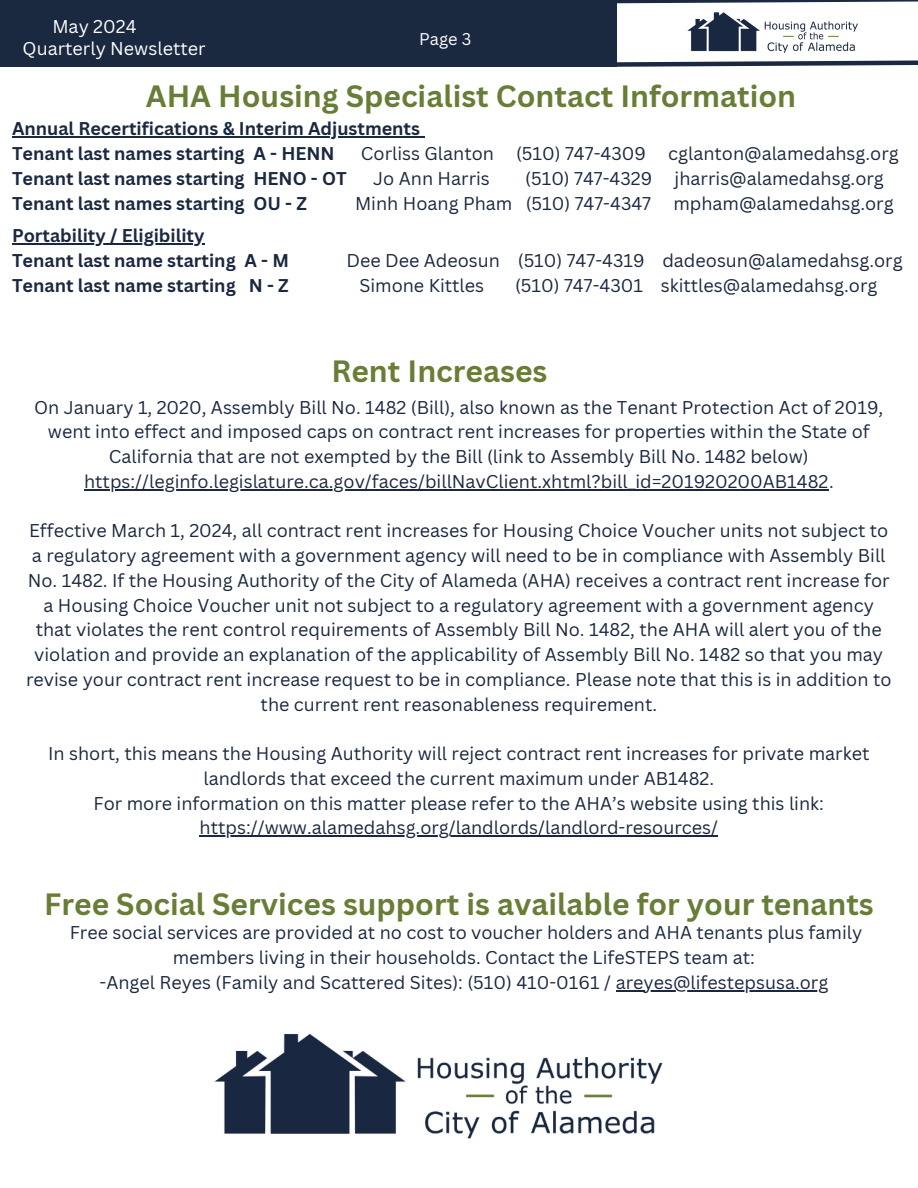
<style>
.page{position:relative;width:918px;height:1188px;background:#fff}
.page>*{position:absolute;margin:0;border:0;box-sizing:border-box;transform-origin:0 0}
.t1{font:700 30px "Canva Sans";color:#687e36}
.t2{font:18px/24.8px "Canva Sans";color:#1a2840;text-align:center}
.t3{font:700 18px "Canva Sans";color:#1a2840}
.t4{font:18px "Canva Sans";color:#fefefe}
.t5{font:16.5px "Canva Sans";color:#fefefe}
</style>
<div class="page">
<img style="left:687px;top:12px;width:171px;height:41px">
<svg style="left:617px;top:60px;width:301px;height:7px"></svg>
<div style="left:0;top:0;width:617px;height:67px;background:#1a2840"></div>
<hr style="left:12px;top:137px;width:409px;height:1px;background:#1a2840">
<hr style="left:12px;top:243px;width:193px;height:1px;background:#1a2840">
<hr style="left:84px;top:489px;width:745px;height:1px;background:#1a2840">
<hr style="left:200px;top:836px;width:518px;height:1px;background:#1a2840">
<hr style="left:616px;top:990px;width:212px;height:1px;background:#1a2840">
<svg style="left:617px;top:0;width:301px;height:4px"></svg>
<img style="left:214px;top:1034px;width:449px;height:105px">
<p class="t4" style="left:52px;top:14px;width:86px">May 2024</p>
<p class="t4" style="left:23px;top:36px;width:184px">Quarterly Newsletter</p>
<p class="t4" style="left:33px;top:17px;width:104px">March 2023</p>
<p class="t5" style="left:400px;top:27px;width:53px">Page 2</p>
<p class="t1" style="left:146px;top:74px;width:652px">AHA Housing Specialist Contact Information</p>
<h1 class="t5" style="left:419px;top:28px;width:54px">Page 3</h1>
<p class="t4" style="left:33px;top:38px;width:184px">Quarterly Newsletter</p>
<p class="t3" style="left:12px;top:116px;width:410px">Annual Recertifications &amp; Interim Adjustments</p>
<p class="t3" style="left:12px;top:141px;width:324px">Tenant last names starting A - HENN</p>
<p class="t2" style="left:361px;top:141px;width:539px">Corliss Glanton (510) 747-4309 cglanton@alamedahsg.org</p>
<p class="t3" style="left:12px;top:166px;width:336px">Tenant last names starting HENO - OT</p>
<p class="t2" style="left:373px;top:166px;width:118px">Jo Ann Harris</p>
<p class="t2" style="left:525px;top:166px;width:360px">(510) 747-4329 jharris@alamedahsg.org</p>
<p class="t3" style="left:12px;top:190px;width:296px">Tenant last names starting OU - Z</p>
<p class="t2" style="left:355px;top:190px;width:540px">Minh Hoang Pham (510) 747-4347 mpham@alamedahsg.org</p>
<p class="t3" style="left:12px;top:223px;width:194px">Portability / Eligibility</p>
<p class="t3" style="left:12px;top:248px;width:279px">Tenant last name starting A - M</p>
<p class="t2" style="left:346px;top:248px;width:558px">Dee Dee Adeosun (510) 747-4319 dadeosun@alamedahsg.org</p>
<p class="t3" style="left:12px;top:272px;width:278px">Tenant last name starting N - Z</p>
<p class="t2" style="left:359px;top:272px;width:126px">Simone Kittles</p>
<p class="t2" style="left:515px;top:272px;width:364px">(510) 747-4301 skittles@alamedahsg.org</p>
<h1 class="t1" style="left:331px;top:350px;width:218px">Rent Increases</h1>
<p class="t2" style="left:34px;top:394px;width:851px">On January 1, 2020, Assembly Bill No. 1482 (Bill), also known as the Tenant Protection Act of 2019, went into effect and imposed caps on contract rent increases for properties within the State of<br>California that are not exempted by the Bill (link to Assembly Bill No. 1482 below)</p>
<p class="t2" style="left:84px;top:469px;width:751px">https://leginfo.legislature.ca.gov/faces/billNavClient.xhtml?bill_id=201920200AB1482.</p>
<p class="t2" style="left:28px;top:518px;width:863px;text-align:left">Effective March 1, 2024, all contract rent increases for Housing Choice Voucher units not subject to a regulatory agreement with a government agency will need to be in compliance with Assembly Bill<br>No. 1482. If the Housing Authority of the City of Alameda (AHA) receives a contract rent increase for</p>
<p class="t2" style="left:26px;top:592px;width:867px">a Housing Choice Voucher unit not subject to a regulatory agreement with a government agency that violates the rent control requirements of Assembly Bill No. 1482, the AHA will alert you of the violation and provide an explanation of the applicability of Assembly Bill No. 1482 so that you may revise your contract rent increase request to be in compliance. Please note that this is in addition to the current rent reasonableness requirement.</p>
<p class="t2" style="left:48px;top:741px;width:823px">In short, this means the Housing Authority will reject contract rent increases for private market landlords that exceed the current maximum under AB1482.</p>
<p class="t2" style="left:94px;top:790px;width:732px">For more information on this matter please refer to the AHA’s website using this link:</p>
<p class="t2" style="left:200px;top:815px;width:520px">https://www.alamedahsg.org/landlords/landlord-resources/</p>
<h1 class="t1" style="left:44px;top:883px;width:831px">Free Social Services support is available for your tenants</h1>
<p class="t2" style="left:70px;top:920px;width:794px">Free social services are provided at no cost to voucher holders and AHA tenants plus family members living in their households. Contact the LifeSTEPS team at:</p>
<p class="t2" style="left:100px;top:969px;width:730px">-Angel Reyes (Family and Scattered Sites): (510) 410-0161 / areyes@lifestepsusa.org</p>
</div>
